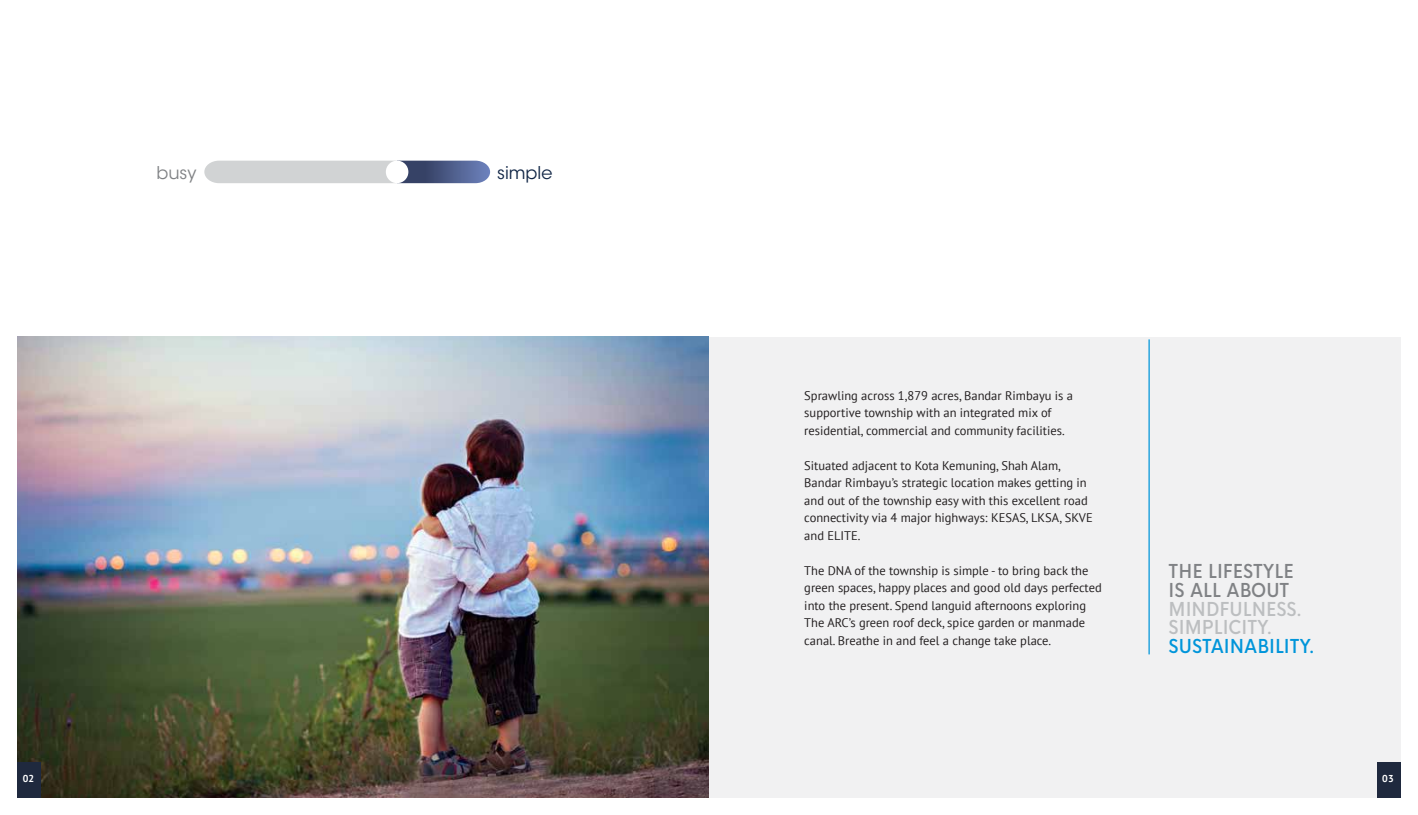
<style>
.page{position:relative;width:1418px;height:815px;background:#fff}
.page>*{position:absolute;margin:0;border:0;box-sizing:border-box;transform-origin:0 0}
.t1{font:500 condensed 18.75px/18.8px "HK Nova";color:#bcbec0}
.t2{font:500 condensed 18.75px/18.8px "HK Nova";color:#808285}
.t3{font:500 condensed 18.75px "HK Nova";color:#0095da}
.t4{font:17.5px "ITC Avant Garde Std";color:#102545}
.t5{font:17.5px "ITC Avant Garde Std";color:#808285}
.t6{font:12.5px/17.5px "PT Sans";color:#231f20}
.t7{font:700 10px "PT Sans";color:#fff}
</style>
<div class="page">
<svg style="left:204px;top:161px;width:286px;height:22px;background:#a9afbd"></svg>
<div style="left:386px;top:161px;width:22px;height:22px;background:#fff;border-radius:50%"></div>
<img style="left:18px;top:337px;width:691px;height:460px">
<div style="left:18px;top:762px;width:23px;height:35px;background:#1f293e"></div>
<div style="left:709px;top:337px;width:691px;height:460px;background:#f1f1f2"></div>
<hr style="left:1148px;top:339px;width:1px;height:315px;background:#0095da">
<div style="left:1377px;top:762px;width:23px;height:35px;background:#1f293e"></div>
<h2 class="t5" style="left:156px;top:162px;width:41px">busy</h2>
<h2 class="t4" style="left:497px;top:162px;width:57px">simple</h2>
<p class="t7" style="left:23px;top:772px;width:13px">02</p>
<p class="t6" style="left:804px;top:386px;width:270px">Sprawling across 1,879 acres, Bandar Rimbayu is a supportive township with an integrated mix of residential, commercial and community facilities.</p>
<p class="t6" style="left:804px;top:456px;width:290px">Situated adjacent to Kota Kemuning, Shah Alam, Bandar Rimbayu’s strategic location makes getting in and out of the township easy with this excellent road connectivity via 4 major highways: KESAS, LKSA, SKVE and ELITE.</p>
<p class="t6" style="left:804px;top:561px;width:299px">The DNA of the township is simple - to bring back the green spaces, happy places and good old days perfected into the present. Spend languid afternoons exploring The ARC’s green roof deck, spice garden or manmade canal. Breathe in and feel a change take place.</p>
<h1 class="t2" style="left:1168px;top:560px;width:127px">THE LIFESTYLE<br>IS ALL ABOUT</h1>
<h1 class="t1" style="left:1168px;top:597px;width:135px">MINDFULNESS.<br>SIMPLICITY.</h1>
<h1 class="t3" style="left:1168px;top:630px;width:148px">SUSTAINABILITY.</h1>
<p class="t7" style="left:1382px;top:772px;width:13px">03</p>
</div>
